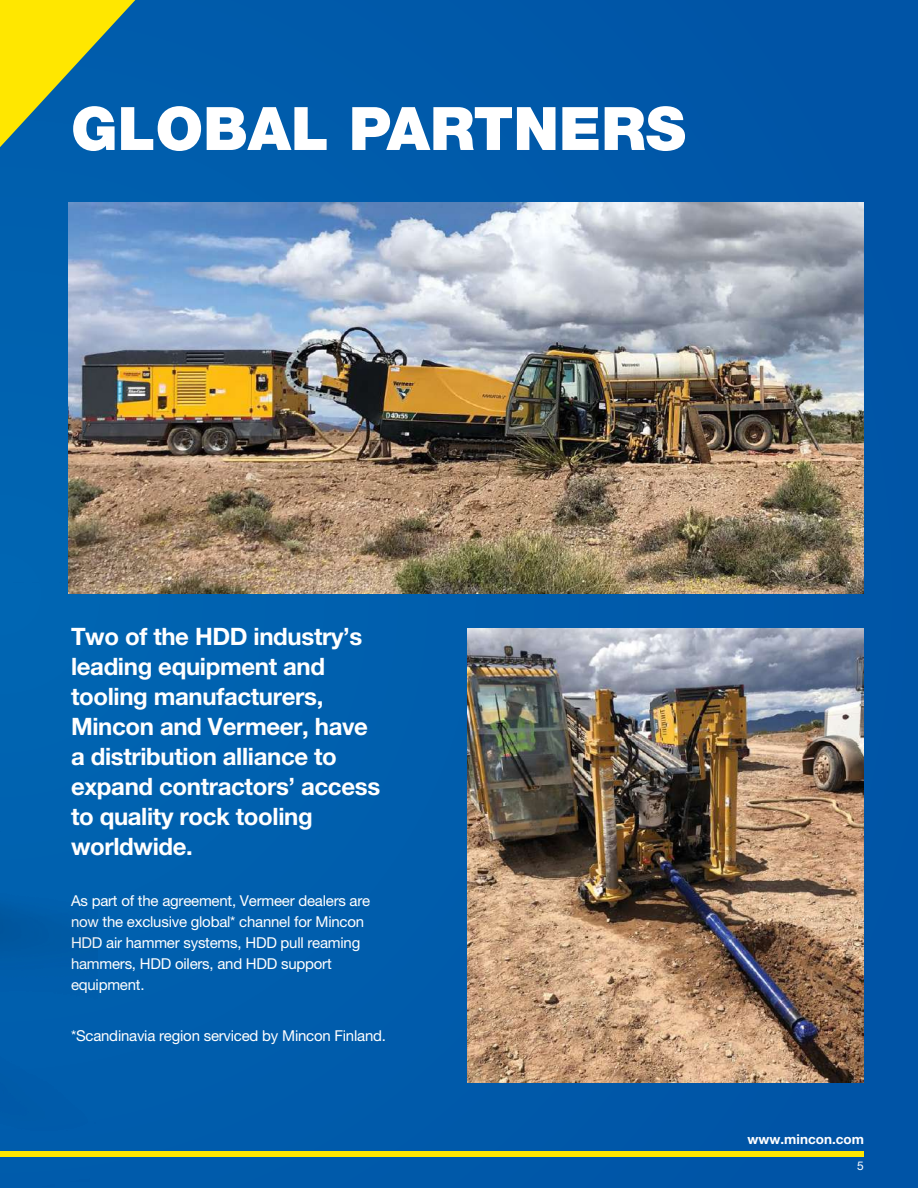
<style>
.page{position:relative;width:918px;height:1188px;background:#005bab}
.page>*{position:absolute;margin:0;border:0;box-sizing:border-box;transform-origin:0 0}
.t1{font:900 60px "Helvetica Neue LT Pro";color:#fff}
.t2{font:700 24px/30px "Helvetica Neue LT Pro";letter-spacing:-.015em;color:#fff}
.t3{font:15px/21px "Helvetica Neue LT Pro";letter-spacing:-.015em;color:#fff}
.t4{font:700 13.5px "Helvetica Neue LT Pro";color:#fff}
.t5{font:12px "Helvetica Neue LT Pro";color:#fff}
</style>
<div class="page">
<svg style="left:0;top:0;width:135px;height:147px"></svg>
<div style="left:0;top:1151px;width:864px;height:5px;background:#ffe700"></div>
<img style="left:68px;top:203px;width:796px;height:391px">
<img style="left:467px;top:628px;width:397px;height:454px">
<img style="left:65px;top:582px;width:33px;height:575px">
<img style="left:0;top:567px;width:65px;height:590px">
<h1 class="t1" style="left:71px;top:93px;width:616px">GLOBAL PARTNERS</h1>
<h2 class="t2" style="left:71px;top:621px;width:311px">Two of the HDD industry’s leading equipment and tooling manufacturers,<br>Mincon and Vermeer, have a distribution alliance to expand contractors’ access to quality rock tooling worldwide.</h2>
<p class="t3" style="left:71px;top:890px;width:301px">As part of the agreement, Vermeer dealers are now the exclusive global* channel for Mincon HDD air hammer systems, HDD pull reaming hammers, HDD oilers, and HDD support equipment.</p>
<p class="t3" style="left:71px;top:1025px;width:316px">*Scandinavia region serviced by Mincon Finland.</p>
<p class="t4" style="left:748px;top:1131px;width:118px">www.mincon.com</p>
<p class="t5" style="left:857px;top:1158px;width:8px">5</p>
</div>
